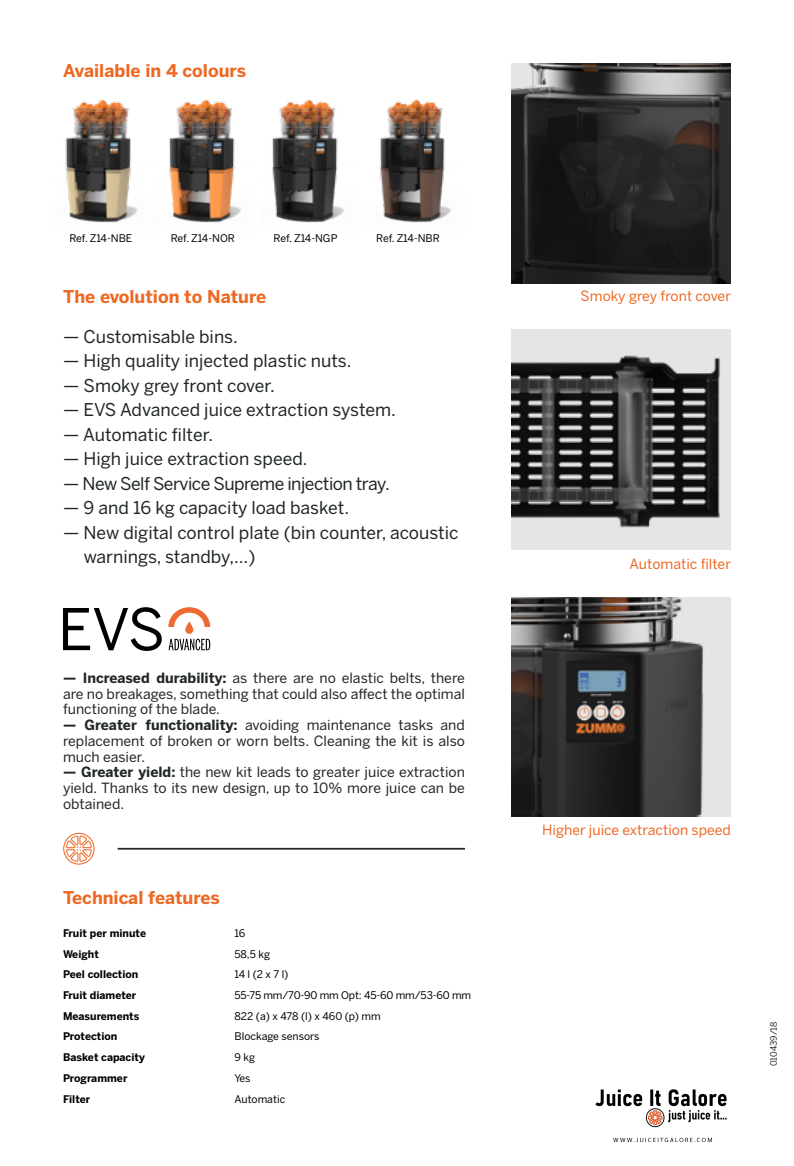
<style>
.page{position:relative;width:794px;height:1166px;background:#fff}
.page>*{position:absolute;margin:0;border:0;box-sizing:border-box;transform-origin:0 0}
.t1{font:17.5px/24.5px "Benton Sans";color:#202722}
.t2{font:700 17.5px "Benton Sans";color:#ed6923}
.t3{font:17.5px "Benton Sans";letter-spacing:-.03em;color:#202722}
.t4{font:14px/15.8px "Benton Sans";color:#202722;text-align:justify}
.t5{font:14px "Benton Sans";color:#ed6923}
.t6{font:10.5px "Benton Sans";letter-spacing:-.01em;color:#000}
.t7{font:700 10.5px "Benton Sans";color:#000}
.t8{font:8.75px "Benton Sans";color:#000}
.s1{font-weight:700}
</style>
<div class="page">
<svg style="left:168px;top:607px;width:42px;height:20px"></svg>
<svg style="left:185px;top:621px;width:8px;height:13px"></svg>
<svg style="left:63px;top:607px;width:99px;height:44px"></svg>
<svg style="left:169px;top:639px;width:41px;height:11px"></svg>
<img style="left:65px;top:100px;width:73px;height:123px">
<img style="left:168px;top:99px;width:73px;height:124px">
<img style="left:271px;top:99px;width:73px;height:124px">
<img style="left:379px;top:99px;width:72px;height:124px">
<img style="left:511px;top:63px;width:220px;height:220px">
<img style="left:511px;top:329px;width:219px;height:220px">
<svg style="left:63px;top:833px;width:32px;height:31px"></svg>
<hr style="left:118px;top:848px;width:347px;height:1px;background:#202722">
<img style="left:511px;top:597px;width:220px;height:220px">
<img style="left:595px;top:1089px;width:132px;height:54px">
<p class="t2" style="left:63px;top:60px;width:184px">Available in 4 colours</p>
<p class="t6" style="left:69px;top:232px;width:65px">Ref. Z14-NBE</p>
<p class="t6" style="left:171px;top:232px;width:66px">Ref. Z14-NOR</p>
<p class="t6" style="left:274px;top:232px;width:65px">Ref. Z14-NGP</p>
<p class="t6" style="left:376px;top:232px;width:65px">Ref. Z14-NBR</p>
<p class="t2" style="left:63px;top:286px;width:205px">The evolution to Nature</p>
<p class="t1" style="left:63px;top:324px;width:176px">— Customisable bins.</p>
<p class="t1" style="left:63px;top:348px;width:290px">— High quality injected plastic nuts.</p>
<p class="t1" style="left:63px;top:373px;width:213px">— Smoky grey front cover.</p>
<p class="t1" style="left:63px;top:397px;width:334px">— EVS Advanced juice extraction system.</p>
<p class="t1" style="left:63px;top:422px;width:151px">— Automatic filter.</p>
<p class="t1" style="left:63px;top:446px;width:246px">— High juice extraction speed.</p>
<p class="t3" style="left:63px;top:473px;width:328px">— New Self Service Supreme injection tray.</p>
<p class="t1" style="left:63px;top:495px;width:287px">— 9 and 16 kg capacity load basket.</p>
<p class="t1" style="left:84px;top:520px;width:376px;text-indent:-20px">— New digital control plate (bin counter, acoustic warnings, standby,…)</p>
<p class="t4" style="left:63px;top:670px;width:403px"><span class="s1">— Increased durability:</span> as there are no elastic belts, there are no breakages, something that could also affect the optimal functioning of the blade.</p>
<p class="t4" style="left:63px;top:717px;width:403px"><span class="s1">— Greater functionality:</span> avoiding maintenance tasks and replacement of broken or worn belts. Cleaning the kit is also much easier.</p>
<p class="t4" style="left:63px;top:764px;width:403px"><span class="s1">— Greater yield:</span> the new kit leads to greater juice extraction yield. Thanks to its new design, up to 10% more juice can be obtained.</p>
<p class="t2" style="left:63px;top:887px;width:158px">Technical features</p>
<p class="t7" style="left:63px;top:927px;width:85px">Fruit per minute</p>
<p class="t7" style="left:63px;top:947px;width:37px">Weight</p>
<p class="t7" style="left:63px;top:968px;width:77px">Peel collection</p>
<p class="t7" style="left:63px;top:989px;width:75px">Fruit diameter</p>
<p class="t7" style="left:63px;top:1009px;width:78px">Measurements</p>
<p class="t7" style="left:63px;top:1030px;width:56px">Protection</p>
<p class="t7" style="left:63px;top:1051px;width:83px">Basket capacity</p>
<p class="t7" style="left:63px;top:1072px;width:66px">Programmer</p>
<p class="t7" style="left:63px;top:1092px;width:29px">Filter</p>
<p class="t6" style="left:234px;top:927px;width:12px">16</p>
<p class="t6" style="left:234px;top:947px;width:37px">58,5 kg</p>
<p class="t6" style="left:234px;top:968px;width:56px">14 l (2 x 7 l)</p>
<p class="t6" style="left:234px;top:989px;width:238px">55-75 mm/70-90 mm Opt: 45-60 mm/53-60 mm</p>
<p class="t6" style="left:234px;top:1009px;width:148px">822 (a) x 478 (l) x 460 (p) mm</p>
<p class="t6" style="left:234px;top:1030px;width:87px">Blockage sensors</p>
<p class="t6" style="left:234px;top:1051px;width:22px">9 kg</p>
<p class="t6" style="left:234px;top:1072px;width:18px">Yes</p>
<p class="t6" style="left:234px;top:1092px;width:52px">Automatic</p>
<p class="t5" style="left:580px;top:288px;width:152px">Smoky grey front cover</p>
<p class="t5" style="left:629px;top:556px;width:103px">Automatic filter</p>
<p class="t5" style="left:542px;top:822px;width:190px">Higher juice extraction speed</p>
<p class="t8" style="left:768px;top:1066px;width:46px;rotate:-90deg">010439/18</p>
</div>
